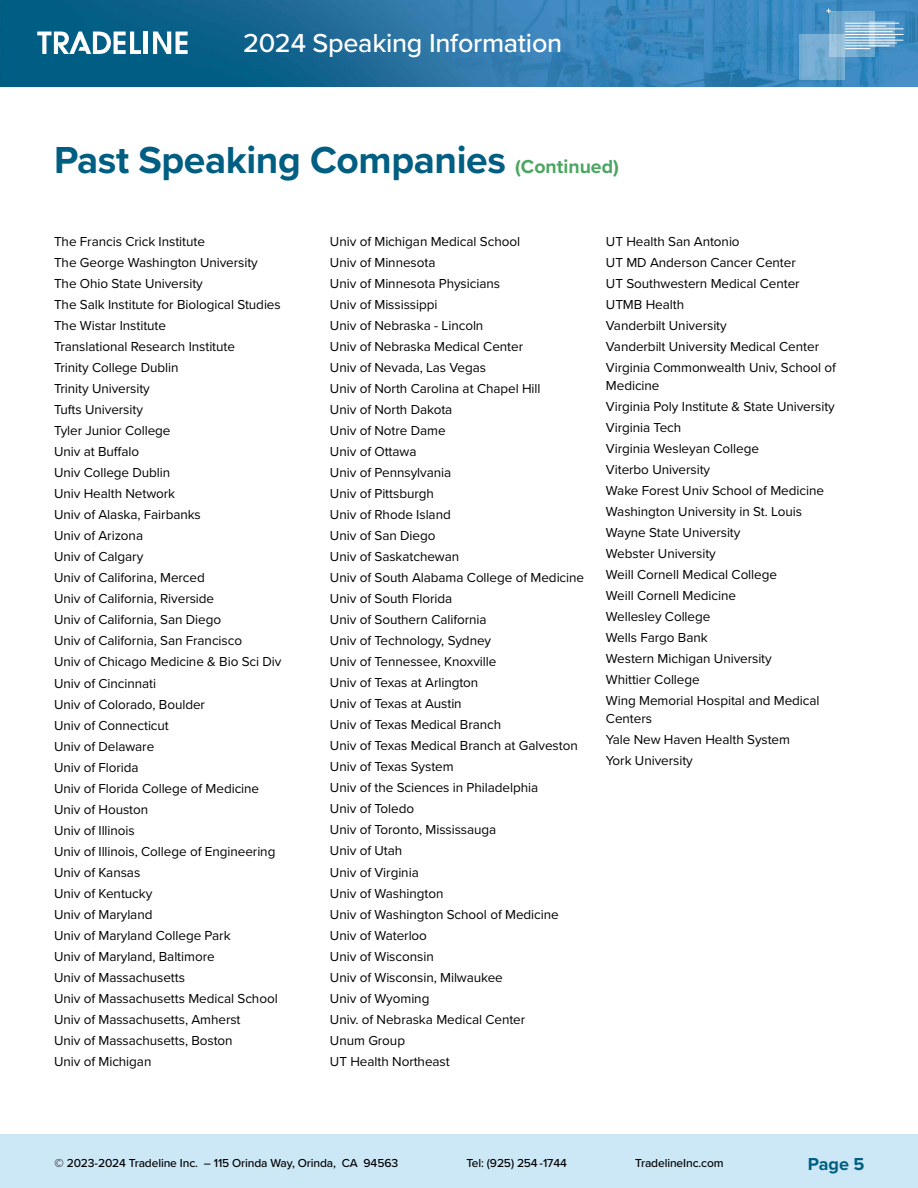
<style>
.page{position:relative;width:918px;height:1188px;background:#fff}
.page>*{position:absolute;margin:0;border:0;box-sizing:border-box;transform-origin:0 0}
.t1{font:700 39px "Proxima Nova";letter-spacing:-.01em;color:#005e82}
.t2{font:500 27px "Proxima Nova";letter-spacing:-.01em;color:#fff}
.t3{font:700 18px "Proxima Nova";color:#005e82}
.t4{font:13.5px/21px "Proxima Nova";letter-spacing:-.005em;color:#000}
.t5{font:500 12px "Proxima Nova";letter-spacing:-.01em;color:#000}
.s1{font-size:19.5px;color:#4aa660}
</style>
<div class="page">
<img style="left:0;top:0;width:918px;height:86px">
<hr style="left:143px;top:32px;width:4px;height:22px;background:#fff">
<svg style="left:153px;top:32px;width:35px;height:22px"></svg>
<svg style="left:37px;top:32px;width:104px;height:22px"></svg>
<div style="left:0;top:1135px;width:918px;height:53px;background:#cce8f6"></div>
<hr style="left:845px;top:43px;width:52px;height:1px;background:#fff">
<hr style="left:845px;top:40px;width:58px;height:1px;background:#fff">
<hr style="left:845px;top:34px;width:58px;height:1px;background:#fff">
<hr style="left:845px;top:28px;width:58px;height:1px;background:#fff">
<hr style="left:845px;top:23px;width:54px;height:1px;background:#fff">
<svg style="left:829px;top:11px;width:45px;height:45px;background:#88b7d7"></svg>
<svg style="left:799px;top:34px;width:46px;height:46px;background:#7aafd4"></svg>
<svg style="left:870px;top:22px;width:25px;height:25px"></svg>
<svg style="left:826px;top:9px;width:5px;height:4px"></svg>
<h2 class="t2" style="left:243px;top:23px;width:321px">2024 Speaking Information</h2>
<h1 class="t1" style="left:54px;top:131px;width:566px">Past Speaking Companies <span class="s1">(Continued)</span></h1>
<p class="t4" style="left:54px;top:231px;width:229px">The Francis Crick Institute<br>The George Washington University<br>The Ohio State University<br>The Salk Institute for Biological Studies<br>The Wistar Institute<br>Translational Research Institute<br>Trinity College Dublin<br>Trinity University<br>Tufts University<br>Tyler Junior College<br>Univ at Buffalo<br>Univ College Dublin<br>Univ Health Network<br>Univ of Alaska, Fairbanks<br>Univ of Arizona<br>Univ of Calgary<br>Univ of Califorina, Merced<br>Univ of California, Riverside<br>Univ of California, San Diego<br>Univ of California, San Francisco<br>Univ of Chicago Medicine &amp; Bio Sci Div<br>Univ of Cincinnati<br>Univ of Colorado, Boulder<br>Univ of Connecticut<br>Univ of Delaware<br>Univ of Florida<br>Univ of Florida College of Medicine<br>Univ of Houston<br>Univ of Illinois<br>Univ of Illinois, College of Engineering<br>Univ of Kansas<br>Univ of Kentucky<br>Univ of Maryland<br>Univ of Maryland College Park<br>Univ of Maryland, Baltimore<br>Univ of Massachusetts<br>Univ of Massachusetts Medical School<br>Univ of Massachusetts, Amherst<br>Univ of Massachusetts, Boston<br>Univ of Michigan</p>
<p class="t4" style="left:330px;top:230px;width:256px">Univ of Michigan Medical School<br>Univ of Minnesota<br>Univ of Minnesota Physicians<br>Univ of Mississippi<br>Univ of Nebraska - Lincoln<br>Univ of Nebraska Medical Center<br>Univ of Nevada, Las Vegas<br>Univ of North Carolina at Chapel Hill<br>Univ of North Dakota<br>Univ of Notre Dame<br>Univ of Ottawa<br>Univ of Pennsylvania<br>Univ of Pittsburgh<br>Univ of Rhode Island<br>Univ of San Diego<br>Univ of Saskatchewan<br>Univ of South Alabama College of Medicine<br>Univ of South Florida<br>Univ of Southern California<br>Univ of Technology, Sydney<br>Univ of Tennessee, Knoxville<br>Univ of Texas at Arlington<br>Univ of Texas at Austin<br>Univ of Texas Medical Branch<br>Univ of Texas Medical Branch at Galveston<br>Univ of Texas System<br>Univ of the Sciences in Philadelphia<br>Univ of Toledo<br>Univ of Toronto, Mississauga<br>Univ of Utah<br>Univ of Virginia<br>Univ of Washington<br>Univ of Washington School of Medicine<br>Univ of Waterloo<br>Univ of Wisconsin<br>Univ of Wisconsin, Milwaukee<br>Univ of Wyoming<br>Univ. of Nebraska Medical Center<br>Unum Group<br>UT Health Northeast</p>
<p class="t4" style="left:606px;top:230px;width:231px">UT Health San Antonio<br>UT MD Anderson Cancer Center<br>UT Southwestern Medical Center<br>UTMB Health<br>Vanderbilt University<br>Vanderbilt University Medical Center<br>Virginia Commonwealth Univ, School of</p>
<p class="t4" style="left:606px;top:374px;width:230px">Medicine<br>Virginia Poly Institute &amp; State University<br>Virginia Tech<br>Virginia Wesleyan College<br>Viterbo University<br>Wake Forest Univ School of Medicine<br>Washington University in St. Louis<br>Wayne State University<br>Webster University<br>Weill Cornell Medical College<br>Weill Cornell Medicine<br>Wellesley College<br>Wells Fargo Bank<br>Western Michigan University<br>Whittier College<br>Wing Memorial Hospital and Medical</p>
<p class="t4" style="left:606px;top:708px;width:186px">Centers<br>Yale New Haven Health System<br>York University</p>
<p class="t5" style="left:55px;top:1154px;width:345px">© 2023-2024 Tradeline Inc. – 115 Orinda Way, Orinda, CA 94563</p>
<p class="t5" style="left:467px;top:1154px;width:102px">Tel: (925) 254 -1744</p>
<p class="t5" style="left:635px;top:1154px;width:90px">TradelineInc.com</p>
<h3 class="t3" style="left:808px;top:1150px;width:58px">Page 5</h3>
</div>
